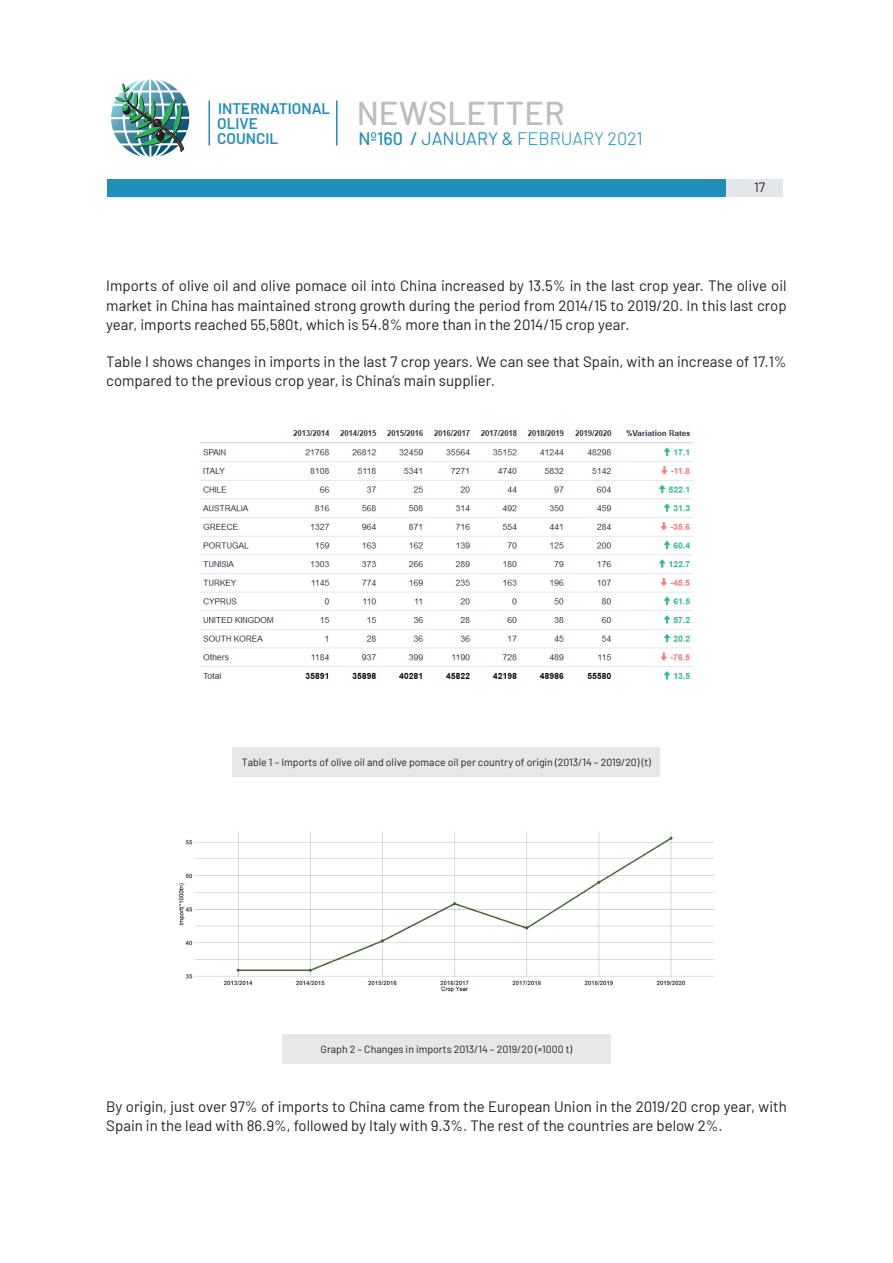
<style>
.page{position:relative;width:893px;height:1263px;background:#fff}
.page>*{position:absolute;margin:0;border:0;box-sizing:border-box;transform-origin:0 0}
.t1{font:500 33px "Barlow";letter-spacing:.005em;color:#bcbdc0}
.t2{font:300 18px "Barlow";color:#208ebc}
.t3{font:600 15.45px/15.5px "Barlow";color:#208ebc}
.t4{font:15px/19.5px "Barlow";color:#231f20}
.t5{font:13.5px "Barlow";color:#231f20}
.t6{font:10.5px "Barlow";color:#231f20}
.s1{font-weight:500}
.s2{font-weight:400}
</style>
<div class="page">
<hr style="left:208px;top:100px;width:2px;height:45px;background:#208ebc">
<hr style="left:336px;top:100px;width:1px;height:45px;background:#208ebc">
<div style="left:107px;top:179px;width:675px;height:17px;background:#208ebc"></div>
<div style="left:726px;top:179px;width:57px;height:17px;background:#e4e7e9"></div>
<img style="left:111px;top:79px;width:78px;height:78px">
<img style="left:200px;top:430px;width:493px;height:250px">
<div style="left:233px;top:747px;width:427px;height:29px;background:#e6e7e9"></div>
<div style="left:282px;top:1034px;width:329px;height:29px;background:#e6e7e9"></div>
<img style="left:178px;top:831px;width:536px;height:162px">
<p class="t3" style="left:217px;top:99px;width:115px">INTERNATIONAL<br>OLIVE<br>COUNCIL</p>
<h1 class="t1" style="left:357px;top:89px;width:209px">NEWSLETTER</h1>
<p class="t2" style="left:358px;top:126px;width:286px"><span class="s1">Nº160 /</span> <span class="s2">JANUARY &amp;</span> FEBRUARY 2021</p>
<p class="t5" style="left:754px;top:177px;width:13px">17</p>
<p class="t4" style="left:106px;top:275px;width:682px;text-align:justify">Imports of olive oil and olive pomace oil into China increased by 13.5% in the last crop year. The olive oil market in China has maintained strong growth during the period from 2014/15 to 2019/20. In this last crop year, imports reached 55,580t, which is 54.8% more than in the 2014/15 crop year.</p>
<p class="t4" style="left:106px;top:351px;width:682px">Table I shows changes in imports in the last 7 crop years. We can see that Spain, with an increase of 17.1% compared to the previous crop year, is China’s main supplier.</p>
<p class="t6" style="left:242px;top:754px;width:411px">Table 1 – Imports of olive oil and olive pomace oil per country of origin (2013/14 – 2019/20) (t)</p>
<p class="t6" style="left:321px;top:1041px;width:253px">Graph 2 – Changes in imports 2013/14 – 2019/20 (×1000 t)</p>
<p class="t4" style="left:106px;top:1095px;width:682px">By origin, just over 97% of imports to China came from the European Union in the 2019/20 crop year, with<br>Spain in the lead with 86.9%, followed by Italy with 9.3%. The rest of the countries are below 2%.</p>
</div>
